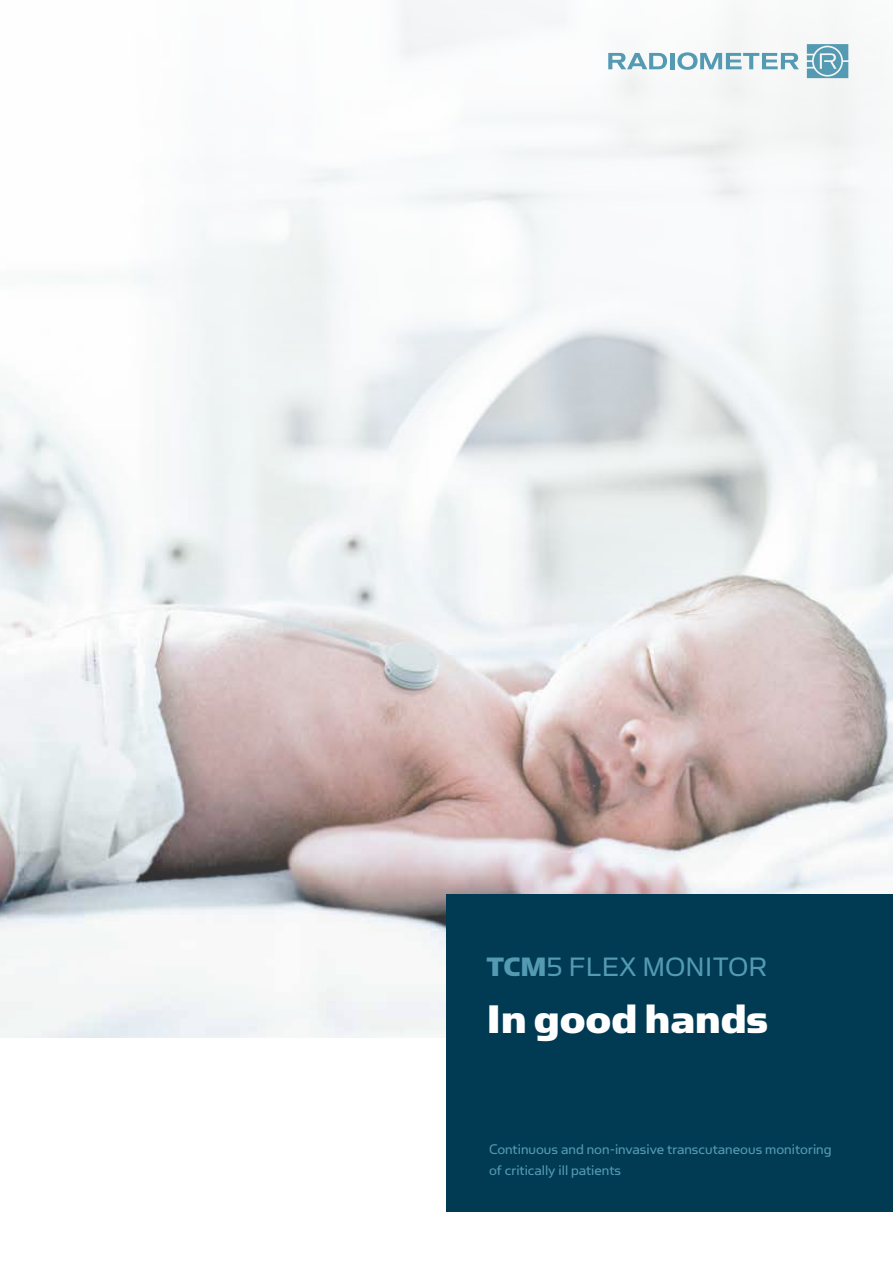
<style>
.page{position:relative;width:893px;height:1263px;background:#fff}
.page>*{position:absolute;margin:0;border:0;box-sizing:border-box;transform-origin:0 0}
.t1{font:45px "Simian Text Chimpanzee";color:#fff}
.t2{font:30px "Simian Text Orangutan";color:#549ab2}
.t3{font:15.75px/21px "Simian Text Orangutan";color:#549ab2}
.s1{font-family:"Simian Text Chimpanzee"}
</style>
<div class="page">
<img style="left:0;top:0;width:893px;height:1037px">
<svg style="left:608px;top:53px;width:59px;height:16px"></svg>
<hr style="left:670px;top:53px;width:4px;height:16px;background:#549ab2">
<svg style="left:677px;top:52px;width:122px;height:18px"></svg>
<svg style="left:807px;top:44px;width:41px;height:34px"></svg>
<div style="left:446px;top:895px;width:447px;height:317px;background:#003b53"></div>
<h2 class="t2" style="left:486px;top:950px;width:282px"><span class="s1">TCM</span>5 FLEX MONITOR</h2>
<h1 class="t1" style="left:486px;top:993px;width:283px">In good hands</h1>
<p class="t3" style="left:489px;top:1138px;width:344px">Continuous and non-invasive transcutaneous monitoring of critically ill patients</p>
</div>
